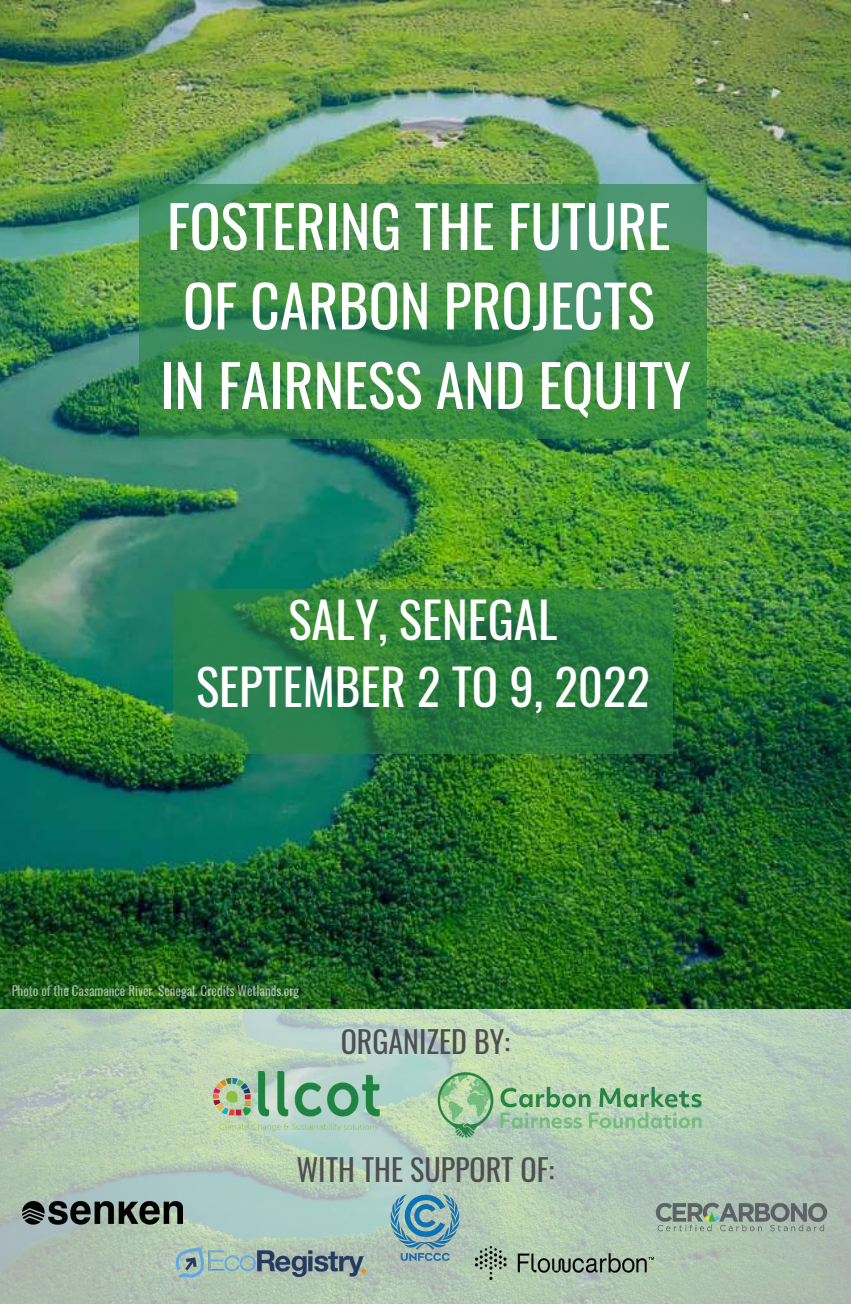
<style>
.page{position:relative;width:851px;height:1304px;background:#fff}
.page>*{position:absolute;margin:0;border:0;box-sizing:border-box;transform-origin:0 0}
.t1{font:57.8px/79.4px "Oswald";color:#fff;text-align:center}
.t2{font:48.8px/67.4px "Oswald";color:#fff;text-align:center}
.t3{font:30px "Oswald";color:#504f4f}
.t4{font:13px "Oswald";color:#fff}
</style>
<div class="page">
<img style="left:0;top:0;width:850px;height:1303px">
<img style="left:213px;top:1071px;width:182px;height:78px">
<img style="left:425px;top:1068px;width:292px;height:74px">
<img style="left:475px;top:1246px;width:178px;height:33px">
<img style="left:173px;top:1244px;width:195px;height:36px">
<img style="left:653px;top:1193px;width:175px;height:47px">
<img style="left:23px;top:1199px;width:159px;height:26px">
<img style="left:390px;top:1193px;width:69px;height:69px">
<svg style="left:139px;top:184px;width:567px;height:255px;background:#3f8d4b"></svg>
<svg style="left:173px;top:589px;width:499px;height:165px;background:#297d3f"></svg>
<p class="t1" style="left:160px;top:184px;width:532px">FOSTERING THE FUTURE<br>OF CARBON PROJECTS<br>IN FAIRNESS AND EQUITY</p>
<p class="t2" style="left:196px;top:584px;width:455px">SALY, SENEGAL<br>SEPTEMBER 2 TO 9, 2022</p>
<p class="t4" style="left:11px;top:981px;width:289px">Photo of the Casamance River, Senegal. Credits Wetlands.org</p>
<p class="t3" style="left:340px;top:1017px;width:171px">ORGANIZED BY:</p>
<p class="t3" style="left:296px;top:1145px;width:259px">WITH THE SUPPORT OF:</p>
</div>
